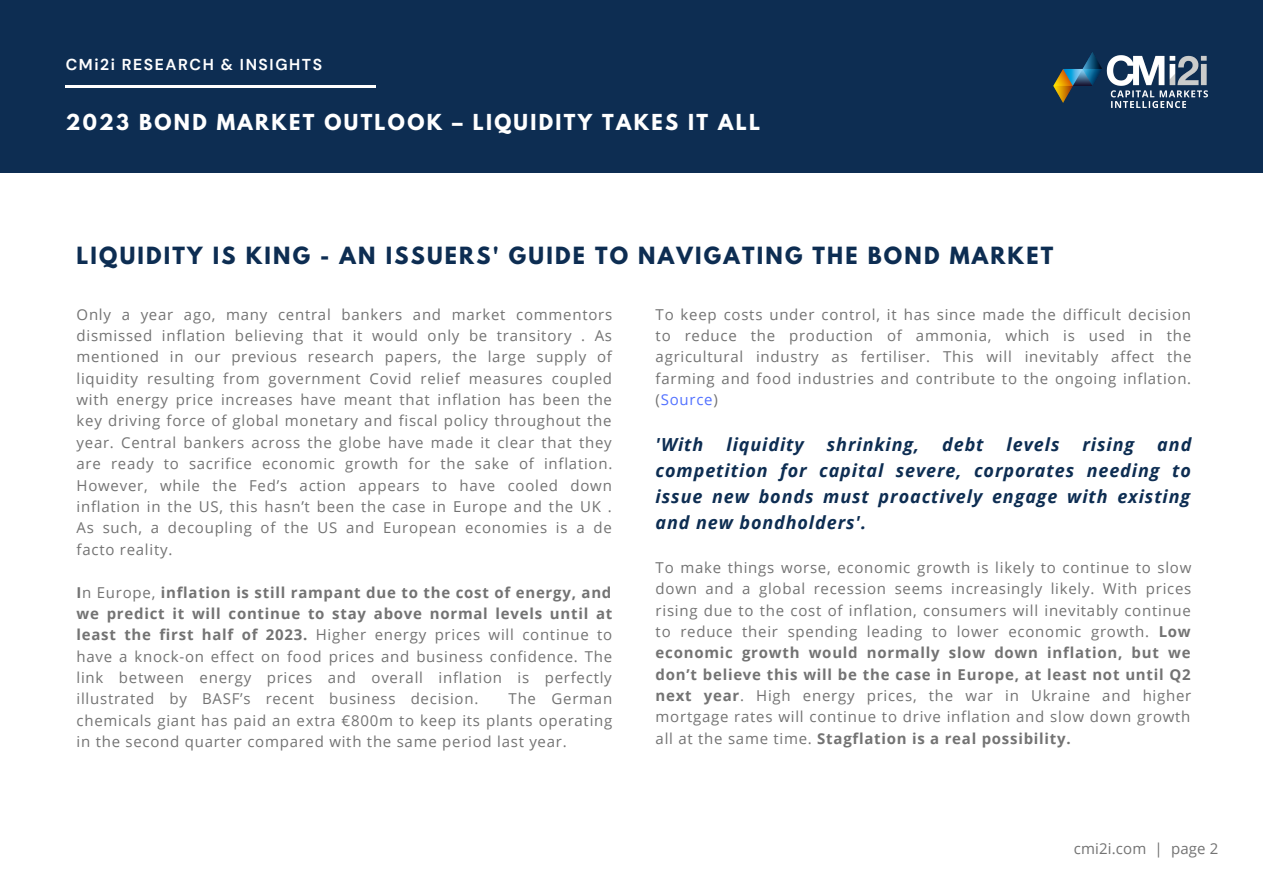
<style>
.page{position:relative;width:1263px;height:894px;background:#fff}
.page>*{position:absolute;margin:0;border:0;box-sizing:border-box;transform-origin:0 0}
.t1{font:700 21px "League Spartan";letter-spacing:.105em;color:#0d2d52}
.t2{font:700 19.5px "League Spartan";letter-spacing:.12em;color:#fff}
.t3{font:italic 700 18px/25.8px "Open Sans";letter-spacing:.05em;color:#0d2d52;text-align:justify}
.t4{font:700 15.75px "DM Sans";letter-spacing:.1em;color:#fff}
.t5{font:15px/21.3px "Open Sans";letter-spacing:.05em;color:#737373;text-align:justify}
.t6{font:15px "Open Sans";letter-spacing:.01em;color:#737373}
.s1{font-weight:700}
.s2{color:#5271ff}
</style>
<div class="page">
<div style="left:0;top:0;width:1263px;height:172px;background:#0d2d52"></div>
<hr style="left:66px;top:85px;width:310px;height:2px;background:#fff">
<img style="left:1053px;top:52px;width:155px;height:57px">
<p class="t4" style="left:66px;top:55px;width:258px">CMi2i RESEARCH &amp; INSIGHTS</p>
<h2 class="t2" style="left:66px;top:113px;width:696px">2023 BOND MARKET OUTLOOK – LIQUIDITY TAKES IT ALL</h2>
<h1 class="t1" style="left:77px;top:245px;width:978px">LIQUIDITY IS KING - AN ISSUERS' GUIDE TO NAVIGATING THE BOND MARKET</h1>
<p class="t5" style="left:77px;top:303px;width:537px">Only a year ago, many central bankers and market commentors dismissed inflation believing that it would only be transitory . As mentioned in our previous research papers, the large supply of liquidity resulting from government Covid relief measures coupled with energy price increases have meant that inflation has been the key driving force of global monetary and fiscal policy throughout the year. Central bankers across the globe have made it clear that they are ready to sacrifice economic growth for the sake of inflation.<br>However, while the Fed’s action appears to have cooled down inflation in the US, this hasn’t been the case in Europe and the UK .<br>As such, a decoupling of the US and European economies is a de facto reality.</p>
<p class="t5" style="left:77px;top:581px;width:537px"><span class="s1">I</span>n Europe, <span class="s1">inflation is still rampant due to the cost of energy, and we predict it will continue to stay above normal levels until at least the first half of 2023.</span> Higher energy prices will continue to have a knock-on effect on food prices and business confidence. The link between energy prices and overall inflation is perfectly illustrated by BASF’s recent business decision.</p>
<p class="t5" style="left:656px;top:303px;width:537px">To keep costs under control, it has since made the difficult decision to reduce the production of ammonia, which is used in the agricultural industry as fertiliser. This will inevitably affect the farming and food industries and contribute to the ongoing inflation. (<span class="s2">Source</span>)</p>
<p class="t3" style="left:656px;top:431px;width:49px">'With</p>
<p class="t3" style="left:726px;top:431px;width:79px">liquidity</p>
<p class="t3" style="left:827px;top:431px;width:94px">shrinking,</p>
<p class="t3" style="left:942px;top:431px;width:43px">debt</p>
<p class="t3" style="left:1007px;top:431px;width:54px">levels</p>
<p class="t3" style="left:1082px;top:431px;width:53px">rising</p>
<p class="t3" style="left:656px;top:431px;width:537px;text-indent:502px">and competition for capital severe, corporates needing to issue new bonds must proactively engage with existing and new bondholders'.</p>
<p class="t5" style="left:656px;top:556px;width:537px">To make things worse, economic growth is likely to continue to slow down and a global recession seems increasingly likely. With prices rising due to the cost of inflation, consumers will inevitably continue to reduce their spending leading to lower economic growth. <span class="s1">Low economic growth would normally slow down inflation, but we don’t believe this will be the case in Europe, at least not until Q2 next year</span>. High energy prices, the war in Ukraine and higher mortgage rates will continue to drive inflation and slow down growth all at the same time. <span class="s1">Stagflation is a real possibility.</span></p>
<p class="t5" style="left:77px;top:687px;width:537px;text-indent:432px">The German chemicals giant has paid an extra €800m to keep its plants operating in the second quarter compared with the same period last year.</p>
<p class="t6" style="left:1074px;top:837px;width:146px">cmi2i.com | page 2</p>
</div>
